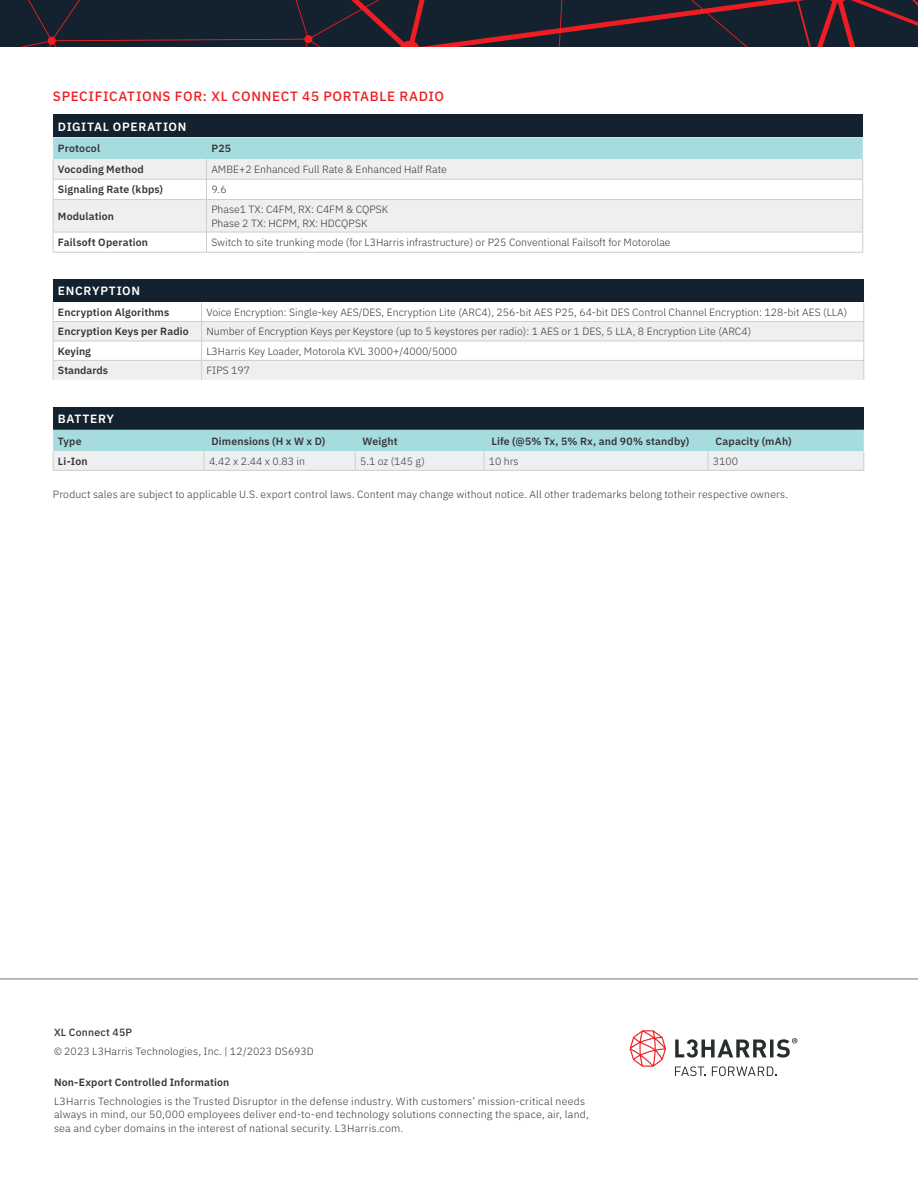
<style>
.page{position:relative;width:918px;height:1188px;background:#fff}
.page>*{position:absolute;margin:0;border:0;box-sizing:border-box;transform-origin:0 0}
.t1{font:500 13.5px "IBM Plex Sans";letter-spacing:.05em;color:#ee1d23}
.TABLE_HEADER__Plex_Sans_SemiBold_8pt__8_{font:600 12px "IBM Plex Sans";letter-spacing:.06em;color:#fff}
.TABLE_REGULAR___Plex_Sans_Regular_7pt__0{font:300 10.5px/13.5px "IBM Plex Sans";color:#363536}
.BOILERPLATE___Plex_Sans_Light_7pt__9_lea{font:300 10.5px/13.5px "IBM Plex Sans";letter-spacing:.015em;color:#363536}
.TABLE_BOLD___Plex_Sans_SemiBold_7pt__0_0{font:600 10.5px "IBM Plex Sans";letter-spacing:.015em;color:#363536}
.BOILERPLATE___Plex_Sans_Light_7pt__9_lea-2{font:600 10.5px "IBM Plex Sans";letter-spacing:.015em;color:#363536}
.TABLE_REGULAR___Plex_Sans_Regular_7pt__0-2{font:600 10.5px "IBM Plex Sans";color:#363536}
.Sell_Sheet_Title___Plex_Sans_Medium_7pt_{font:500 10.5px "IBM Plex Sans";letter-spacing:.02em;color:#363536}
</style>
<div class="page">
<div style="left:53px;top:114px;width:810px;height:23px;background:#13222e"></div>
<svg style="left:54px;top:200px;width:808px;height:52px;fill:#edeff0"></svg>
<hr style="left:53px;top:199px;width:153px;height:1px;background:#cecece">
<hr style="left:53px;top:200px;width:1px;height:32px;background:#cecece">
<hr style="left:206px;top:199px;width:657px;height:1px;background:#cecece">
<hr style="left:862px;top:200px;width:1px;height:32px;background:#cecece">
<hr style="left:53px;top:232px;width:153px;height:1px;background:#cecece">
<svg style="left:53px;top:232px;width:1px;height:20px"></svg>
<hr style="left:206px;top:232px;width:657px;height:1px;background:#cecece">
<svg style="left:862px;top:233px;width:1px;height:19px"></svg>
<svg style="left:53px;top:137px;width:810px;height:62px"></svg>
<hr style="left:206px;top:200px;width:1px;height:32px;background:#cecece">
<svg style="left:206px;top:233px;width:1px;height:19px"></svg>
<hr style="left:53px;top:252px;width:153px;height:1px;background:#cecece">
<hr style="left:206px;top:252px;width:657px;height:1px;background:#cecece">
<div style="left:53px;top:279px;width:811px;height:23px;background:#13222e"></div>
<svg style="left:54px;top:322px;width:810px;height:58px;fill:#edeff0"></svg>
<hr style="left:53px;top:321px;width:149px;height:1px;background:#cecece">
<hr style="left:202px;top:321px;width:662px;height:1px;background:#cecece">
<hr style="left:53px;top:341px;width:149px;height:1px;background:#cecece">
<hr style="left:202px;top:341px;width:662px;height:1px;background:#cecece">
<hr style="left:53px;top:360px;width:149px;height:1px;background:#cecece">
<svg style="left:53px;top:302px;width:1px;height:78px"></svg>
<hr style="left:202px;top:360px;width:662px;height:1px;background:#cecece">
<svg style="left:864px;top:302px;width:1px;height:78px"></svg>
<svg style="left:201px;top:302px;width:1px;height:78px"></svg>
<div style="left:53px;top:407px;width:811px;height:23px;background:#13222e"></div>
<hr style="left:53px;top:470px;width:151px;height:1px;background:#cecece">
<hr style="left:204px;top:470px;width:151px;height:1px;background:#cecece">
<hr style="left:355px;top:470px;width:129px;height:1px;background:#cecece">
<hr style="left:484px;top:470px;width:224px;height:1px;background:#cecece">
<hr style="left:708px;top:470px;width:156px;height:1px;background:#cecece">
<svg style="left:53px;top:430px;width:812px;height:40px;background:#c7e4e6"></svg>
<hr style="left:0;top:979px;width:918px;height:1px;background:#737473">
<svg style="left:0;top:0;width:918px;height:46px;background:#26212c"></svg>
<svg style="left:675px;top:1066px;width:31px;height:10px"></svg>
<svg style="left:712px;top:1066px;width:64px;height:10px"></svg>
<svg style="left:630px;top:1030px;width:36px;height:37px"></svg>
<svg style="left:675px;top:1038px;width:122px;height:20px"></svg>
<p class="t1" style="left:53px;top:86px;width:393px">SPECIFICATIONS FOR: XL CONNECT 45 PORTABLE RADIO</p>
<p class="TABLE_HEADER__Plex_Sans_SemiBold_8pt__8_" style="left:58px;top:117px;width:130px">DIGITAL OPERATION</p>
<p class="TABLE_BOLD___Plex_Sans_SemiBold_7pt__0_0" style="left:58px;top:140px;width:44px">Protocol</p>
<p class="TABLE_BOLD___Plex_Sans_SemiBold_7pt__0_0" style="left:211px;top:140px;width:21px">P25</p>
<p class="TABLE_BOLD___Plex_Sans_SemiBold_7pt__0_0" style="left:58px;top:161px;width:87px">Vocoding Method</p>
<p class="TABLE_REGULAR___Plex_Sans_Regular_7pt__0" style="left:211px;top:162px;width:237px">AMBE+2 Enhanced Full Rate &amp; Enhanced Half Rate</p>
<p class="TABLE_BOLD___Plex_Sans_SemiBold_7pt__0_0" style="left:58px;top:182px;width:107px">Signaling Rate (kbps)</p>
<p class="TABLE_REGULAR___Plex_Sans_Regular_7pt__0" style="left:211px;top:182px;width:17px">9.6</p>
<p class="TABLE_BOLD___Plex_Sans_SemiBold_7pt__0_0" style="left:58px;top:208px;width:58px">Modulation</p>
<p class="TABLE_REGULAR___Plex_Sans_Regular_7pt__0" style="left:211px;top:202px;width:178px">Phase1 TX: C4FM, RX: C4FM &amp; CQPSK<br>Phase 2 TX: HCPM, RX: HDCQPSK</p>
<p class="TABLE_BOLD___Plex_Sans_SemiBold_7pt__0_0" style="left:58px;top:234px;width:92px">Failsoft Operation</p>
<p class="TABLE_REGULAR___Plex_Sans_Regular_7pt__0" style="left:211px;top:235px;width:461px">Switch to site trunking mode (for L3Harris infrastructure) or P25 Conventional Failsoft for Motorolae</p>
<p class="TABLE_HEADER__Plex_Sans_SemiBold_8pt__8_" style="left:58px;top:282px;width:84px">ENCRYPTION</p>
<p class="TABLE_BOLD___Plex_Sans_SemiBold_7pt__0_0" style="left:58px;top:304px;width:113px">Encryption Algorithms</p>
<p class="TABLE_REGULAR___Plex_Sans_Regular_7pt__0" style="left:206px;top:305px;width:642px">Voice Encryption: Single-key AES/DES, Encryption Lite (ARC4), 256-bit AES P25, 64-bit DES Control Channel Encryption: 128-bit AES (LLA)</p>
<p class="TABLE_BOLD___Plex_Sans_SemiBold_7pt__0_0" style="left:58px;top:323px;width:132px">Encryption Keys per Radio</p>
<p class="TABLE_REGULAR___Plex_Sans_Regular_7pt__0" style="left:206px;top:324px;width:546px">Number of Encryption Keys per Keystore (up to 5 keystores per radio): 1 AES or 1 DES, 5 LLA, 8 Encryption Lite (ARC4)</p>
<p class="TABLE_REGULAR___Plex_Sans_Regular_7pt__0-2" style="left:58px;top:343px;width:34px">Keying</p>
<p class="TABLE_REGULAR___Plex_Sans_Regular_7pt__0" style="left:206px;top:343px;width:252px">L3Harris Key Loader, Motorola KVL 3000+/4000/5000</p>
<p class="TABLE_REGULAR___Plex_Sans_Regular_7pt__0-2" style="left:58px;top:362px;width:52px">Standards</p>
<p class="TABLE_REGULAR___Plex_Sans_Regular_7pt__0" style="left:206px;top:363px;width:45px">FIPS 197</p>
<p class="TABLE_HEADER__Plex_Sans_SemiBold_8pt__8_" style="left:58px;top:409px;width:58px">BATTERY</p>
<p class="TABLE_BOLD___Plex_Sans_SemiBold_7pt__0_0" style="left:58px;top:433px;width:25px">Type</p>
<p class="TABLE_BOLD___Plex_Sans_SemiBold_7pt__0_0" style="left:211px;top:433px;width:115px">Dimensions (H x W x D)</p>
<p class="TABLE_BOLD___Plex_Sans_SemiBold_7pt__0_0" style="left:363px;top:433px;width:37px">Weight</p>
<p class="TABLE_BOLD___Plex_Sans_SemiBold_7pt__0_0" style="left:491px;top:433px;width:200px">Life (@5% Tx, 5% Rx, and 90% standby)</p>
<p class="TABLE_BOLD___Plex_Sans_SemiBold_7pt__0_0" style="left:715px;top:433px;width:78px">Capacity (mAh)</p>
<p class="TABLE_BOLD___Plex_Sans_SemiBold_7pt__0_0" style="left:58px;top:453px;width:31px">Li-Ion</p>
<p class="TABLE_REGULAR___Plex_Sans_Regular_7pt__0" style="left:209px;top:454px;width:98px">4.42 x 2.44 x 0.83 in</p>
<p class="TABLE_REGULAR___Plex_Sans_Regular_7pt__0" style="left:360px;top:454px;width:66px">5.1 oz (145 g)</p>
<p class="TABLE_REGULAR___Plex_Sans_Regular_7pt__0" style="left:489px;top:454px;width:31px">10 hrs</p>
<p class="TABLE_REGULAR___Plex_Sans_Regular_7pt__0" style="left:713px;top:454px;width:27px">3100</p>
<p class="BOILERPLATE___Plex_Sans_Light_7pt__9_lea" style="left:53px;top:486px;width:737px">Product sales are subject to applicable U.S. export control laws. Content may change without notice. All other trademarks belong totheir respective owners.</p>
<p class="Sell_Sheet_Title___Plex_Sans_Medium_7pt_" style="left:54px;top:1024px;width:80px">XL Connect 45P</p>
<p class="BOILERPLATE___Plex_Sans_Light_7pt__9_lea" style="left:54px;top:1044px;width:261px">© 2023 L3Harris Technologies, Inc. | 12/2023 DS693D</p>
<p class="BOILERPLATE___Plex_Sans_Light_7pt__9_lea-2" style="left:54px;top:1074px;width:177px">Non-Export Controlled Information</p>
<p class="BOILERPLATE___Plex_Sans_Light_7pt__9_lea" style="left:54px;top:1093px;width:536px">L3Harris Technologies is the Trusted Disruptor in the defense industry. With customers’ mission-critical needs always in mind, our 50,000 employees deliver end-to-end technology solutions connecting the space, air, land, sea and cyber domains in the interest of national security. L3Harris.com.</p>
</div>
